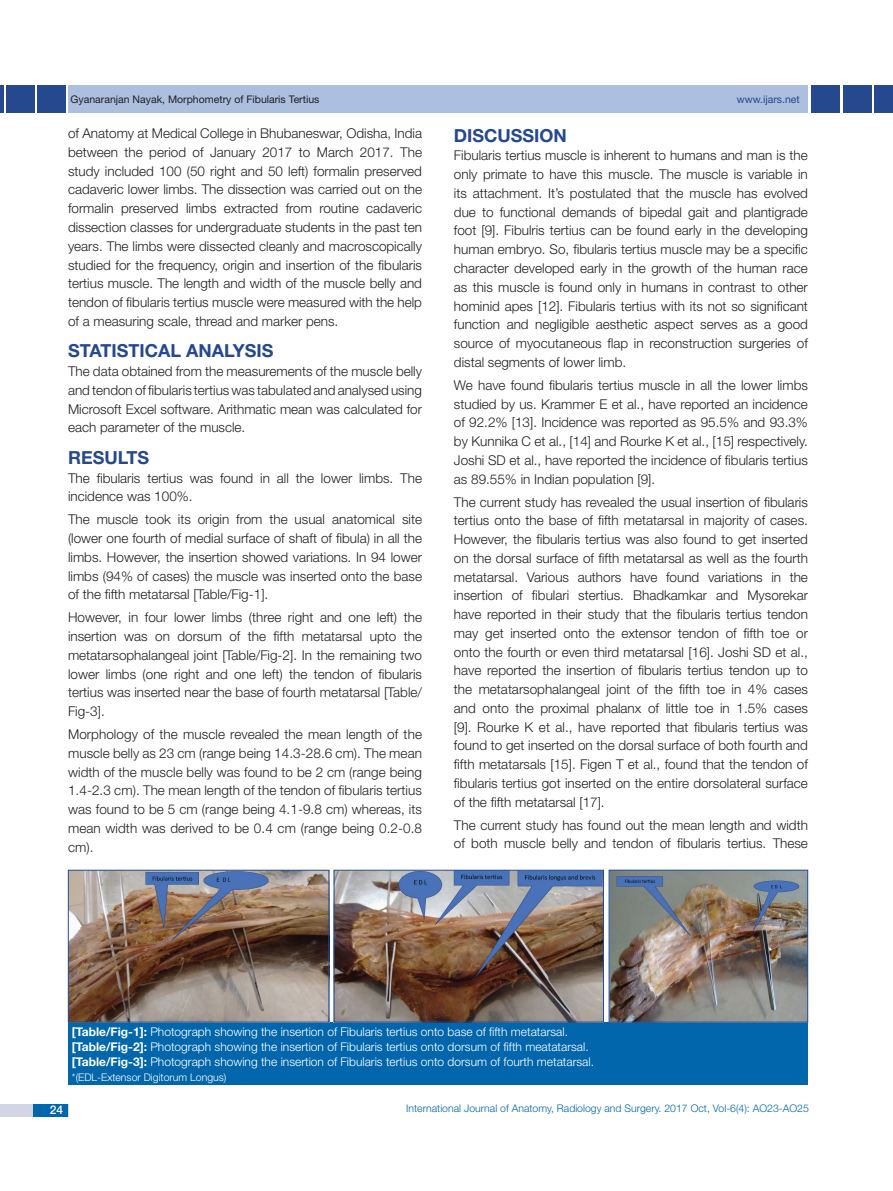
<style>
.page{position:relative;width:893px;height:1191px;background:#fff}
.page>*{position:absolute;margin:0;border:0;box-sizing:border-box;transform-origin:0 0}
.Heading{font:700 18px "Helvetica Neue";color:#25488e}
.Body_Text{font:300 13.5px/18.8px "Helvetica Neue";color:#231f20;text-align:justify}
.Table_text{font:300 12px "Helvetica Neue";color:#fff}
.t1{font:500 12px "Helvetica Neue";color:#fff}
.t2{font:300 10.5px "Helvetica Neue";color:#0166ac}
.t3{font:10.5px "Helvetica Neue";color:#231f20}
.Table_text-2{font:300 10.5px "Helvetica Neue";color:#fff}
.t4{font:10.5px "Helvetica Neue";color:#25488e}
.s1{font-weight:700}
</style>
<div class="page">
<hr style="left:0;top:85px;width:4px;height:28px;background:#25488e">
<div style="left:6px;top:85px;width:29px;height:28px;background:#25488e"></div>
<div style="left:68px;top:85px;width:740px;height:28px;background:#adbfdf"></div>
<div style="left:875px;top:85px;width:18px;height:28px;background:#25488e"></div>
<div style="left:843px;top:85px;width:29px;height:28px;background:#25488e"></div>
<div style="left:811px;top:85px;width:29px;height:28px;background:#25488e"></div>
<div style="left:0;top:1103px;width:68px;height:13px;background:#d3d5e7"></div>
<div style="left:33px;top:1103px;width:35px;height:13px;background:#0166ac"></div>
<div style="left:37px;top:85px;width:29px;height:28px;background:#25488e"></div>
<div style="left:68px;top:1022px;width:740px;height:62px;background:#0166ac"></div>
<img style="left:70px;top:872px;width:257px;height:148px">
<div style="left:68px;top:870px;width:261px;height:152px;border:1px solid #214c99"></div>
<img style="left:336px;top:872px;width:266px;height:148px">
<div style="left:334px;top:870px;width:270px;height:152px;border:1px solid #214c99"></div>
<img style="left:611px;top:872px;width:195px;height:148px">
<div style="left:609px;top:870px;width:199px;height:152px;border:1px solid #214c99"></div>
<p class="t3" style="left:71px;top:93px;width:250px">Gyanaranjan Nayak, Morphometry of Fibularis Tertius</p>
<p class="t4" style="left:737px;top:93px;width:64px">www.ijars.net</p>
<p class="Body_Text" style="left:68px;top:124px;width:356px">of Anatomy at Medical College in Bhubaneswar, Odisha, India between the period of January 2017 to March 2017. The study included 100 (50 right and 50 left) formalin preserved cadaveric lower limbs. The dissection was carried out on the formalin preserved limbs extracted from routine cadaveric dissection classes for undergraduate students in the past ten years. The limbs were dissected cleanly and macroscopically studied for the frequency, origin and insertion of the fibularis tertius muscle. The length and width of the muscle belly and tendon of fibularis tertius muscle were measured with the help of a measuring scale, thread and marker pens.</p>
<p class="Heading" style="left:68px;top:340px;width:23px">STATISTICAL</p>
<p class="Heading" style="left:186px;top:340px;width:69px">ANALYSIS</p>
<p class="Body_Text" style="left:68px;top:361px;width:355px">The data obtained from the measurements of the muscle belly and tendon of fibularis tertius was tabulated and analysed using Microsoft Excel software. Arithmatic mean was calculated for each parameter of the muscle.</p>
<p class="Heading" style="left:68px;top:446px;width:83px">RESULTS</p>
<p class="Body_Text" style="left:68px;top:468px;width:355px">The fibularis tertius was found in all the lower limbs. The incidence was 100%.</p>
<p class="Body_Text" style="left:68px;top:510px;width:356px">The muscle took its origin from the usual anatomical site (lower one fourth of medial surface of shaft of fibula) in all the limbs. However, the insertion showed variations. In 94 lower limbs (94% of cases) the muscle was inserted onto the base of the fifth metatarsal [Table/Fig-1].</p>
<p class="Body_Text" style="left:68px;top:608px;width:356px">However, in four lower limbs (three right and one left) the insertion was on dorsum of the fifth metatarsal upto the metatarsophalangeal joint [Table/Fig-2]. In the remaining two lower limbs (one right and one left) the tendon of fibularis tertius was inserted near the base of fourth metatarsal [Table/ Fig-3].</p>
<p class="Body_Text" style="left:68px;top:724px;width:355px">Morphology of the muscle revealed the mean length of the muscle belly as 23 cm (range being 14.3-28.6 cm). The mean width of the muscle belly was found to be 2 cm (range being 1.4-2.3 cm). The mean length of the tendon of fibularis tertius was found to be 5 cm (range being 4.1-9.8 cm) whereas, its mean width was derived to be 0.4 cm (range being 0.2-0.8 cm).</p>
<p class="Heading" style="left:454px;top:124px;width:112px">DISCUSSION</p>
<p class="Body_Text" style="left:454px;top:146px;width:356px">Fibularis tertius muscle is inherent to humans and man is the only primate to have this muscle. The muscle is variable in its attachment. It’s postulated that the muscle has evolved due to functional demands of bipedal gait and plantigrade foot [9]. Fibulris tertius can be found early in the developing human embryo. So, fibularis tertius muscle may be a specific character developed early in the growth of the human race as this muscle is found only in humans in contrast to other hominid apes [12]. Fibularis tertius with its not so significant function and negligible aesthetic aspect serves as a good source of myocutaneous flap in reconstruction surgeries of distal segments of lower limb.</p>
<p class="Body_Text" style="left:454px;top:375px;width:356px">We have found fibularis tertius muscle in all the lower limbs studied by us. Krammer E et al., have reported an incidence of 92.2% [13]. Incidence was reported as 95.5% and 93.3% by Kunnika C et al., [14] and Rourke K et al., [15] respectively.<br>Joshi SD et al., have reported the incidence of fibularis tertius as 89.55% in Indian population [9].</p>
<p class="Body_Text" style="left:454px;top:492px;width:356px">The current study has revealed the usual insertion of fibularis tertius onto the base of fifth metatarsal in majority of cases.<br>However, the fibularis tertius was also found to get inserted on the dorsal surface of fifth metatarsal as well as the fourth metatarsal. Various authors have found variations in the insertion of fibulari stertius. Bhadkamkar and Mysorekar have reported in their study that the fibularis tertius tendon may get inserted onto the extensor tendon of fifth toe or onto the fourth or even third metatarsal [16]. Joshi SD et al., have reported the insertion of fibularis tertius tendon up to the metatarsophalangeal joint of the fifth toe in 4% cases and onto the proximal phalanx of little toe in 1.5% cases [9]. Rourke K et al., have reported that fibularis tertius was found to get inserted on the dorsal surface of both fourth and fifth metatarsals [15]. Figen T et al., found that the tendon of fibularis tertius got inserted on the entire dorsolateral surface of the fifth metatarsal [17].</p>
<p class="Body_Text" style="left:454px;top:815px;width:355px">The current study has found out the mean length and width of both muscle belly and tendon of fibularis tertius. These</p>
<p class="Table_text" style="left:72px;top:1024px;width:498px"><span class="s1">[TABLE/FIG-1]:</span> Photograph showing the insertion of Fibularis tertius onto base of fifth metatarsal.</p>
<p class="Table_text" style="left:72px;top:1039px;width:518px"><span class="s1">[TABLE/FIG-2]:</span> Photograph showing the insertion of Fibularis tertius onto dorsum of fifth meatatarsal.</p>
<p class="Table_text" style="left:72px;top:1054px;width:524px"><span class="s1">[TABLE/FIG-3]:</span> Photograph showing the insertion of Fibularis tertius onto dorsum of fourth metatarsal.</p>
<p class="Table_text-2" style="left:72px;top:1070px;width:156px">*(EDL-Extensor Digitorum Longus)</p>
<p class="t1" style="left:50px;top:1102px;width:15px">24</p>
<p class="t2" style="left:406px;top:1101px;width:404px">International Journal of Anatomy, Radiology and Surgery. 2017 Oct, Vol-6(4): AO23-AO25</p>
</div>
